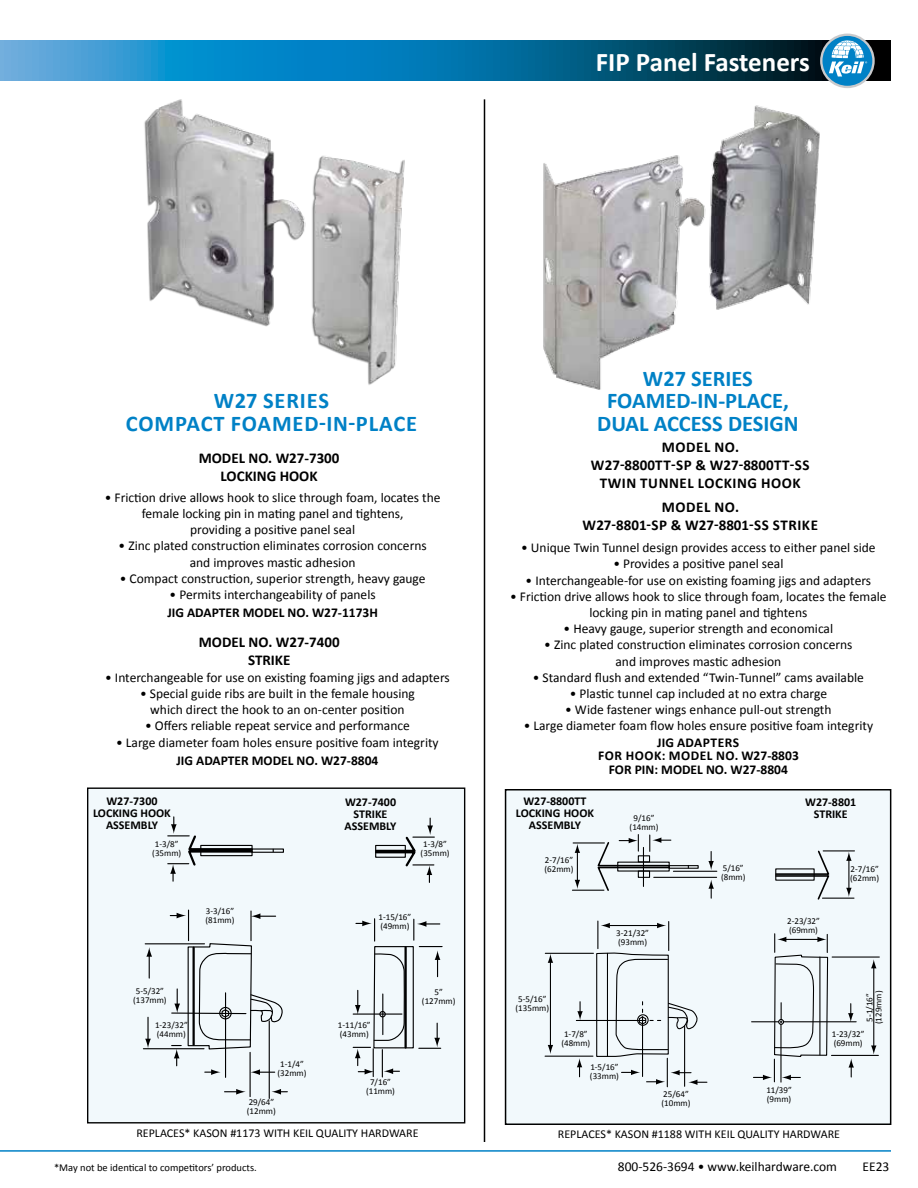
<style>
.page{position:relative;width:918px;height:1188px;background:#fff}
.page>*{position:absolute;margin:0;border:0;box-sizing:border-box;transform-origin:0 0}
.t1{font:700 27px "Calibri";color:#fff}
.t2{font:700 22.5px/22.5px "Calibri";color:#0081c6;text-align:center}
.t3{font:700 22.5px/22.5px "Calibri";letter-spacing:.04em;color:#0081c6}
.t4{font:700 15px/18px "Calibri";color:#000;text-align:center}
.t5{font:700 15px/24px "Calibri";letter-spacing:.04em;color:#000}
.t6{font:13.5px/16.2px "Calibri";color:#000;text-align:center}
.t7{font:700 13.5px "Calibri";color:#000}
.t8{font:700 13.5px "Calibri";letter-spacing:.04em;color:#000}
.t9{font:700 12px/12px "Calibri";color:#000;text-align:center}
.t10{font:12px "Calibri";color:#000}
.t11{font:10.5px "Calibri";color:#000}
.t12{font:9px/9px "Calibri";color:#000}
</style>
<div class="page">
<svg style="left:0;top:40px;width:891px;height:41px;background:#0e6c9a"></svg>
<svg style="left:821px;top:35px;width:53px;height:52px"></svg>
<div style="left:820px;top:34px;width:55px;height:54px;border:2px solid #c9cacc;border-radius:50%"></div>
<svg style="left:829px;top:40px;width:38px;height:37px"></svg>
<hr style="left:0;top:1150px;width:891px;height:2px;background:#0081c6">
<img style="left:144px;top:99px;width:261px;height:286px">
<img style="left:543px;top:105px;width:277px;height:285px">
<div style="left:88px;top:788px;width:377px;height:335px;background:#f2f9fc"></div>
<div style="left:251px;top:848px;width:33px;height:5px;border:1px solid #000"></div>
<hr style="left:225px;top:993px;width:1px;height:84px;background:#000">
<hr style="left:145px;top:943px;width:59px;height:1px;background:#000">
<hr style="left:143px;top:1048px;width:61px;height:1px;background:#000">
<hr style="left:188px;top:910px;width:1px;height:31px;background:#000">
<hr style="left:250px;top:911px;width:2px;height:30px;background:#000">
<hr style="left:269px;top:1021px;width:1px;height:77px;background:#000">
<hr style="left:250px;top:1052px;width:1px;height:45px;background:#000">
<svg style="left:170px;top:913px;width:16px;height:5px"></svg>
<svg style="left:225px;top:1089px;width:21px;height:6px"></svg>
<svg style="left:272px;top:1089px;width:15px;height:6px"></svg>
<svg style="left:251px;top:913px;width:25px;height:6px"></svg>
<hr style="left:147px;top:1017px;width:2px;height:24px;background:#000">
<svg style="left:145px;top:1039px;width:6px;height:9px"></svg>
<svg style="left:146px;top:947px;width:6px;height:31px"></svg>
<svg style="left:353px;top:919px;width:89px;height:158px"></svg>
<svg style="left:171px;top:943px;width:112px;height:132px"></svg>
<svg style="left:375px;top:818px;width:59px;height:64px"></svg>
<svg style="left:168px;top:817px;width:86px;height:64px"></svg>
<div style="left:87px;top:788px;width:378px;height:336px;border:1px solid #000"></div>
<hr style="left:484px;top:99px;width:1px;height:1043px;background:#000">
<div style="left:506px;top:790px;width:385px;height:334px;background:#f2f9fc"></div>
<hr style="left:573px;top:842px;width:31px;height:2px;background:#000">
<hr style="left:572px;top:890px;width:32px;height:1px;background:#000">
<hr style="left:654px;top:877px;width:63px;height:1px;background:#000">
<hr style="left:673px;top:871px;width:44px;height:1px;background:#000">
<div style="left:668px;top:865px;width:31px;height:4px;border:1px solid #000"></div>
<svg style="left:775px;top:850px;width:56px;height:50px"></svg>
<hr style="left:545px;top:953px;width:48px;height:1px;background:#000">
<hr style="left:545px;top:1056px;width:48px;height:1px;background:#000">
<hr style="left:784px;top:1021px;width:72px;height:1px;background:#000">
<hr style="left:831px;top:1055px;width:47px;height:1px;background:#000">
<hr style="left:832px;top:957px;width:47px;height:1px;background:#000">
<hr style="left:873px;top:967px;width:1px;height:80px;background:#000">
<svg style="left:871px;top:1045px;width:5px;height:10px"></svg>
<svg style="left:871px;top:959px;width:5px;height:9px"></svg>
<hr style="left:550px;top:961px;width:1px;height:86px;background:#000">
<svg style="left:548px;top:1045px;width:5px;height:9px"></svg>
<svg style="left:548px;top:954px;width:5px;height:9px"></svg>
<hr style="left:577px;top:851px;width:1px;height:31px;background:#000">
<svg style="left:575px;top:880px;width:5px;height:9px"></svg>
<svg style="left:575px;top:844px;width:5px;height:9px"></svg>
<svg style="left:596px;top:835px;width:75px;height:56px"></svg>
<svg style="left:752px;top:934px;width:77px;height:148px"></svg>
<svg style="left:849px;top:1058px;width:5px;height:19px"></svg>
<svg style="left:708px;top:880px;width:6px;height:18px"></svg>
<svg style="left:708px;top:851px;width:6px;height:19px"></svg>
<svg style="left:848px;top:1004px;width:5px;height:18px"></svg>
<svg style="left:576px;top:921px;width:131px;height:166px"></svg>
<hr style="left:823px;top:850px;width:31px;height:1px;background:#000">
<hr style="left:822px;top:898px;width:32px;height:1px;background:#000">
<hr style="left:848px;top:859px;width:1px;height:31px;background:#000">
<svg style="left:846px;top:888px;width:6px;height:9px"></svg>
<svg style="left:846px;top:852px;width:6px;height:9px"></svg>
<div style="left:505px;top:789px;width:386px;height:336px;border:2px solid #000"></div>
<h1 class="t1" style="left:596px;top:45px;width:216px">FIP PANEL FASTENERS</h1>
<h2 class="t3" style="left:126px;top:389px;width:205px;text-indent:88px">W27 SERIES<br>COMPACT FOAMED</h2>
<h2 class="t2" style="left:319px;top:411px;width:50px">-IN-PLACE</h2>
<p class="t4" style="left:199px;top:448px;width:142px">MODEL NO. W27-7300<br>LOCKING HOOK</p>
<p class="t6" style="left:105px;top:489px;width:337px">• Friction drive allows hook to slice through foam, locates the female locking pin in mating panel and tightens,<br>providing a positive panel seal</p>
<p class="t6" style="left:119px;top:537px;width:310px">• Zinc plated construction eliminates corrosion concerns and improves mastic adhesion</p>
<p class="t6" style="left:120px;top:570px;width:307px">• Compact construction, superior strength, heavy gauge</p>
<p class="t6" style="left:170px;top:586px;width:208px">• Permits interchangeability of panels</p>
<p class="t7" style="left:167px;top:604px;width:212px">JIG ADAPTER MODEL NO. W27-1173H</p>
<p class="t4" style="left:199px;top:632px;width:142px">MODEL NO. W27-7400<br>STRIKE</p>
<p class="t6" style="left:105px;top:669px;width:346px">• Interchangeable for use on existing foaming jigs and adapters</p>
<p class="t6" style="left:140px;top:685px;width:276px">• Special guide ribs are built in the female housing which direct the hook to an on-center position</p>
<p class="t6" style="left:145px;top:717px;width:266px">• Offers reliable repeat service and performance</p>
<p class="t6" style="left:116px;top:733px;width:324px">• Large diameter foam holes ensure positive foam integrity</p>
<p class="t7" style="left:176px;top:752px;width:204px">JIG ADAPTER MODEL NO. W27-8804</p>
<p class="t9" style="left:93px;top:795px;width:79px">W27-7300<br>LOCKING HOOK<br>ASSEMBLY</p>
<p class="t9" style="left:345px;top:795px;width:53px">W27-7400<br>STRIKE<br>ASSEMBLY</p>
<p class="t12" style="left:152px;top:839px;width:30px">1-3/8” (35mm)</p>
<p class="t12" style="left:421px;top:839px;width:30px">1-3/8” (35mm)</p>
<p class="t12" style="left:206px;top:906px;width:30px">3-3/16” (81mm)</p>
<p class="t12" style="left:379px;top:912px;width:34px">1-15/16” (49mm)</p>
<p class="t12" style="left:133px;top:986px;width:35px">5-5/32” (137mm)</p>
<p class="t12" style="left:155px;top:1020px;width:34px">1-23/32” (44mm)</p>
<p class="t12" style="left:278px;top:1059px;width:30px">1-1/4” (32mm)</p>
<p class="t12" style="left:247px;top:1098px;width:30px">29/64” (12mm)</p>
<p class="t12" style="left:338px;top:1020px;width:34px">1-11/16” (43mm)</p>
<p class="t12" style="left:366px;top:1077px;width:30px;text-align:center">7/16” (11mm)</p>
<p class="t12" style="left:422px;top:987px;width:35px;text-align:center">5” (127mm)</p>
<p class="t10" style="left:136px;top:1126px;width:284px">REPLACES* KASON #1173 WITH KEIL QUALITY HARDWARE</p>
<h2 class="t2" style="left:597px;top:366px;width:203px">W27 SERIES<br>FOAMED-IN-PLACE,<br>DUAL ACCESS DESIGN</h2>
<p class="t4" style="left:662px;top:438px;width:79px">MODEL NO.</p>
<p class="t4" style="left:591px;top:456px;width:220px">W27-8800TT-SP &amp; W27-8800TT-SS</p>
<p class="t4" style="left:600px;top:474px;width:51px">TWIN TUNNEL</p>
<p class="t5" style="left:662px;top:471px;width:141px;text-indent:36px">LOCKING HOOK<br>MODEL NO.</p>
<p class="t4" style="left:583px;top:516px;width:237px">W27-8801-SP &amp; W27-8801-SS STRIKE</p>
<p class="t6" style="left:521px;top:539px;width:356px">• Unique Twin Tunnel design provides access to either panel side</p>
<p class="t6" style="left:613px;top:555px;width:172px">• Provides a positive panel seal</p>
<p class="t6" style="left:526px;top:571px;width:347px">• Interchangeable-for use on existing foaming jigs and adapters</p>
<p class="t6" style="left:510px;top:588px;width:378px">• Friction drive allows hook to slice through foam, locates the female locking pin in mating panel and tightens</p>
<p class="t6" style="left:564px;top:620px;width:271px">• Heavy gauge, superior strength and economical</p>
<p class="t6" style="left:544px;top:636px;width:310px">• Zinc plated construction eliminates corrosion concerns and improves mastic adhesion</p>
<p class="t6" style="left:533px;top:669px;width:333px">• Standard flush and extended “Twin-Tunnel” cams available</p>
<p class="t6" style="left:570px;top:685px;width:259px">• Plastic tunnel cap included at no extra charge</p>
<p class="t6" style="left:565px;top:701px;width:268px">• Wide fastener wings enhance pull-out strength</p>
<p class="t6" style="left:524px;top:717px;width:351px">• Large diameter foam flow holes ensure positive foam integrity</p>
<p class="t7" style="left:657px;top:734px;width:37px">JIG ADAPTERS</p>
<p class="t8" style="left:598px;top:747px;width:202px">FOR HOOK: MODEL NO. W27-8803</p>
<p class="t7" style="left:609px;top:761px;width:181px">FOR PIN: MODEL NO. W27-8804</p>
<p class="t9" style="left:516px;top:794px;width:80px">W27-8800TT<br>LOCKING HOOK<br>ASSEMBLY</p>
<p class="t9" style="left:805px;top:796px;width:53px">W27-8801<br>STRIKE</p>
<p class="t12" style="left:630px;top:813px;width:30px;text-align:center">9/16” (14mm)</p>
<p class="t12" style="left:545px;top:855px;width:30px">2-7/16” (62mm)</p>
<p class="t12" style="left:616px;top:928px;width:34px">3-21/32” (93mm)</p>
<p class="t12" style="left:721px;top:864px;width:26px">5/16” (8mm)</p>
<p class="t12" style="left:787px;top:916px;width:34px">2-23/32” (69mm)</p>
<p class="t12" style="left:850px;top:864px;width:30px">2-7/16” (62mm)</p>
<p class="t12" style="left:516px;top:994px;width:35px">5-5/16” (135mm)</p>
<p class="t12" style="left:561px;top:1029px;width:30px">1-7/8” (48mm)</p>
<p class="t12" style="left:590px;top:1062px;width:30px">1-5/16” (33mm)</p>
<p class="t12" style="left:662px;top:1089px;width:30px">25/64” (10mm)</p>
<p class="t12" style="left:766px;top:1085px;width:27px">11/39” (9mm)</p>
<p class="t12" style="left:865px;top:1024px;width:35px;rotate:-90deg">5-1/16” (129mm)</p>
<p class="t12" style="left:832px;top:1029px;width:34px">1-23/32” (69mm)</p>
<p class="t10" style="left:558px;top:1127px;width:284px">REPLACES* KASON #1188 WITH KEIL QUALITY HARDWARE</p>
<p class="t11" style="left:54px;top:1161px;width:204px">*May not be identical to competitors’ products.</p>
<p class="t6" style="left:618px;top:1158px;width:221px">800-526-3694 • www.keilhardware.com</p>
<p class="t6" style="left:863px;top:1158px;width:28px">EE23</p>
</div>
